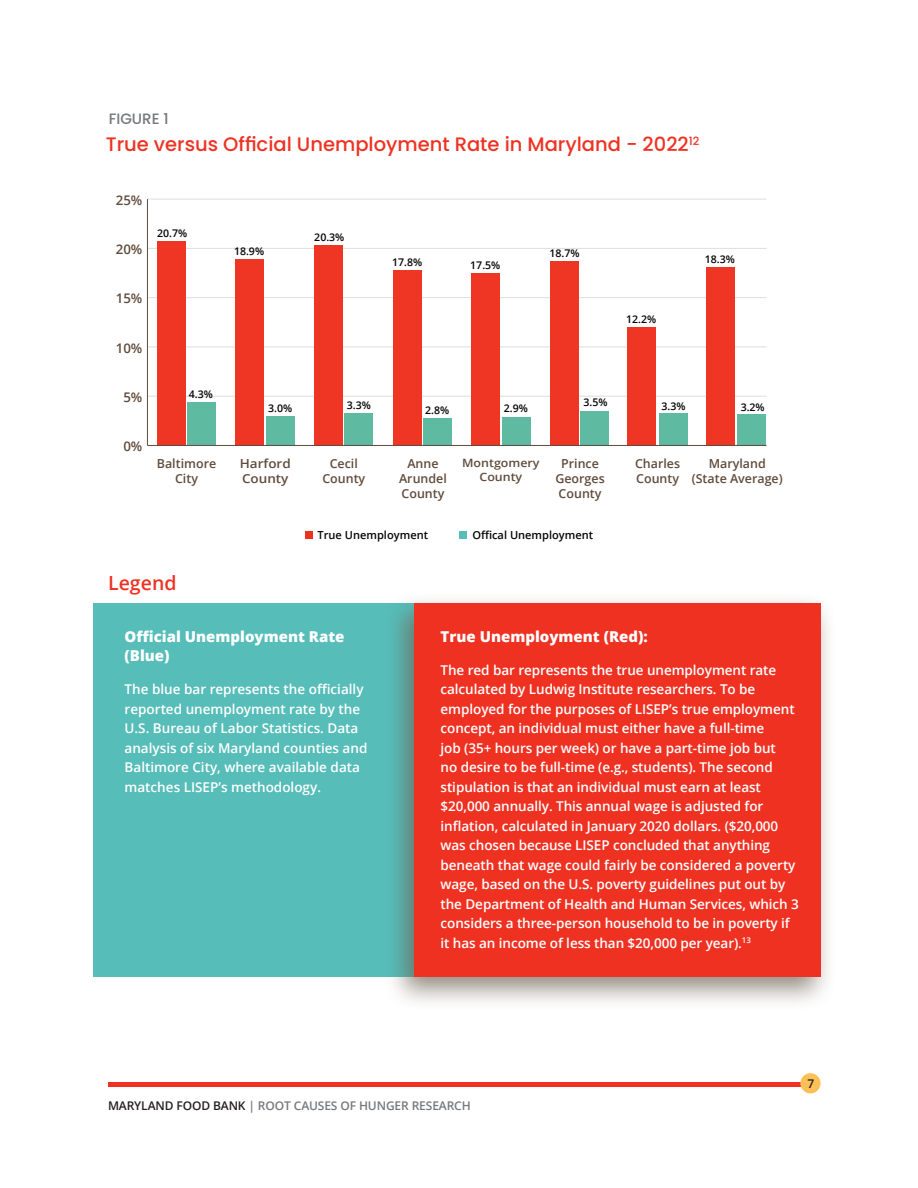
<style>
.page{position:relative;width:918px;height:1188px;background:#fff}
.page>*{position:absolute;margin:0;border:0;box-sizing:border-box;transform-origin:0 0}
.t1{font:500 19.5px "Poppins";color:#ef3122}
.t2{font:600 19.5px "Open Sans";color:#ef3122}
.t3{font:800 15px/19.5px "Open Sans";color:#fff}
.t4{font:500 15px "Poppins";color:#76787b}
.t5{font:600 13.5px/19.5px "Open Sans";letter-spacing:-.005em;color:#fff}
.t6{font:600 13.35px "Open Sans";color:#604b3b}
.t7{font:600 12.45px/15px "Open Sans";color:#604b3b;text-align:center}
.t8{font:600 12.45px/15px "Open Sans";color:#604b3b;scale:1.08 1}
.t9{font:600 12px "Open Sans";letter-spacing:-.01em;color:#76787b}
.t10{font:600 12px "Open Sans";color:#231f20}
.t11{font:600 11.55px/13.8px "Open Sans";color:#604b3b;text-align:center;scale:1.08 1}
.t12{font:600 11.1px "Open Sans";color:#040503}
.t13{font:600 10.5px "Open Sans";color:#040503}
.s1{color:#231f20}
</style>
<div class="page">
<hr style="left:108px;top:1082px;width:702px;height:4px;background:#ef3122">
<div style="left:800px;top:1073px;width:21px;height:20px;background:#fdc056;border-radius:50%"></div>
<hr style="left:147px;top:396px;width:620px;height:1px;background:#dcdddf">
<hr style="left:147px;top:347px;width:620px;height:1px;background:#dcdddf">
<hr style="left:147px;top:297px;width:620px;height:1px;background:#dcdddf">
<hr style="left:147px;top:248px;width:620px;height:1px;background:#dcdddf">
<hr style="left:147px;top:199px;width:620px;height:1px;background:#dcdddf">
<hr style="left:147px;top:199px;width:1px;height:246px;background:#604b3b">
<div style="left:188px;top:402px;width:28px;height:43px;background:#5ebaa1"></div>
<div style="left:267px;top:416px;width:28px;height:29px;background:#5ebaa1"></div>
<div style="left:345px;top:413px;width:28px;height:32px;background:#5ebaa1"></div>
<div style="left:423px;top:418px;width:29px;height:27px;background:#5ebaa1"></div>
<div style="left:502px;top:417px;width:28px;height:28px;background:#5ebaa1"></div>
<div style="left:581px;top:411px;width:28px;height:34px;background:#5ebaa1"></div>
<div style="left:659px;top:414px;width:28px;height:32px;background:#5ebaa1"></div>
<div style="left:737px;top:415px;width:28px;height:31px;background:#5ebaa1"></div>
<div style="left:157px;top:241px;width:28px;height:204px;background:#ef3524"></div>
<div style="left:236px;top:259px;width:28px;height:186px;background:#ef3524"></div>
<div style="left:314px;top:245px;width:29px;height:200px;background:#ef3524"></div>
<div style="left:393px;top:270px;width:28px;height:175px;background:#ef3524"></div>
<div style="left:472px;top:273px;width:28px;height:172px;background:#ef3524"></div>
<div style="left:550px;top:261px;width:29px;height:184px;background:#ef3524"></div>
<div style="left:628px;top:327px;width:28px;height:119px;background:#ef3524"></div>
<div style="left:706px;top:267px;width:28px;height:179px;background:#ef3524"></div>
<hr style="left:147px;top:445px;width:620px;height:1px;background:#604b3b">
<div style="left:460px;top:532px;width:7px;height:7px;background:#57bdb9"></div>
<div style="left:305px;top:532px;width:7px;height:7px;background:#ef3122"></div>
<div style="left:93px;top:603px;width:321px;height:374px;background:#56bdb9"></div>
<div style="left:384px;top:592px;width:452px;height:419px;background:#716557;opacity:.75"></div>
<div style="left:414px;top:603px;width:407px;height:374px;background:#ef3122"></div>
<p class="t4" style="left:109px;top:110px;width:62px">FIGURE 1</p>
<h1 class="t1" style="left:106px;top:133px;width:595px">True versus Official Unemployment Rate in Maryland - 2022<sup>12</sup></h1>
<p class="t6" style="left:116px;top:191px;width:28px">25%</p>
<p class="t6" style="left:116px;top:240px;width:28px">20%</p>
<p class="t6" style="left:116px;top:289px;width:28px">15%</p>
<p class="t6" style="left:116px;top:339px;width:28px">10%</p>
<p class="t6" style="left:123px;top:388px;width:21px">5%</p>
<p class="t6" style="left:123px;top:437px;width:21px">0%</p>
<p class="t13" style="left:157px;top:226px;width:32px">20.7%</p>
<p class="t13" style="left:234px;top:244px;width:32px">18.9%</p>
<p class="t13" style="left:314px;top:230px;width:32px">20.3%</p>
<p class="t13" style="left:392px;top:255px;width:32px">17.8%</p>
<p class="t13" style="left:470px;top:258px;width:32px">17.5%</p>
<p class="t13" style="left:550px;top:246px;width:32px">18.7%</p>
<p class="t13" style="left:626px;top:312px;width:32px">12.2%</p>
<p class="t13" style="left:705px;top:252px;width:32px">18.3%</p>
<p class="t13" style="left:189px;top:387px;width:26px">4.3%</p>
<p class="t13" style="left:268px;top:401px;width:26px">3.0%</p>
<p class="t13" style="left:347px;top:398px;width:26px">3.3%</p>
<p class="t13" style="left:425px;top:403px;width:26px">2.8%</p>
<p class="t13" style="left:504px;top:401px;width:26px">2.9%</p>
<p class="t13" style="left:583px;top:395px;width:26px">3.5%</p>
<p class="t13" style="left:661px;top:399px;width:26px">3.3%</p>
<p class="t13" style="left:741px;top:400px;width:26px">3.2%</p>
<p class="t7" style="left:157px;top:456px;width:61px">Baltimore<br>City</p>
<p class="t8" style="left:240px;top:456px;width:49px">Harford<br>County</p>
<p class="t7" style="left:322px;top:456px;width:44px">Cecil<br>County</p>
<p class="t7" style="left:399px;top:456px;width:49px">Anne<br>Arundel<br>County</p>
<p class="t11" style="left:462px;top:456px;width:73px">Montgomery<br>County</p>
<p class="t7" style="left:555px;top:456px;width:51px">Prince<br>Georges<br>County</p>
<p class="t7" style="left:635px;top:456px;width:47px;text-align:left">Charles<br>County</p>
<p class="t7" style="left:692px;top:456px;width:92px">Maryland (State Average)</p>
<p class="t12" style="left:318px;top:527px;width:112px">True Unemployment</p>
<p class="t12" style="left:472px;top:527px;width:122px">Offical Unemployment</p>
<h1 class="t2" style="left:108px;top:569px;width:70px">Legend</h1>
<p class="t3" style="left:125px;top:626px;width:221px">Official Unemployment Rate (Blue)</p>
<p class="t5" style="left:125px;top:679px;width:244px">The blue bar represents the officially reported unemployment rate by the U.S. Bureau of Labor Statistics. Data analysis of six Maryland counties and Baltimore City, where available data matches LISEP’s methodology.</p>
<p class="t3" style="left:441px;top:626px;width:209px">True Unemployment (Red):</p>
<p class="t5" style="left:441px;top:660px;width:360px">The red bar represents the true unemployment rate calculated by Ludwig Institute researchers. To be employed for the purposes of LISEP’s true employment concept, an individual must either have a full-time<br>job (35+ hours per week) or have a part-time job but<br>no desire to be full-time (e.g., students). The second stipulation is that an individual must earn at least $20,000 annually. This annual wage is adjusted for inflation, calculated in January 2020 dollars. ($20,000 was chosen because LISEP concluded that anything beneath that wage could fairly be considered a poverty wage, based on the U.S. poverty guidelines put out by the Department of Health and Human Services, which 3 considers a three-person household to be in poverty if it has an income of less than $20,000 per year).<sup>13</sup></p>
<p class="t9" style="left:108px;top:1097px;width:364px"><span class="s1">MARYLAND FOOD BANK</span> | ROOT CAUSES OF HUNGER RESEARCH</p>
<p class="t10" style="left:807px;top:1075px;width:8px">7</p>
</div>
